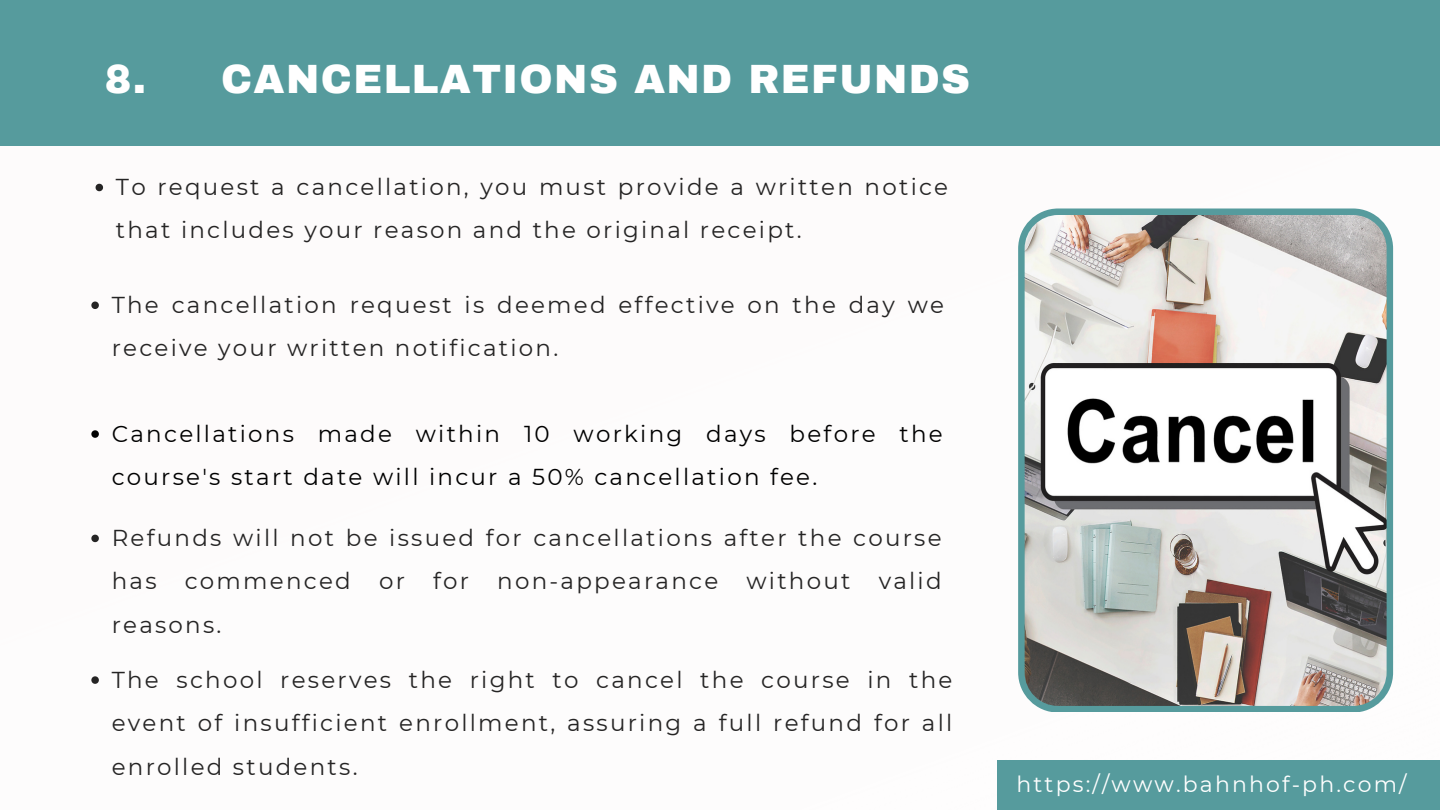
<style>
.page{position:relative;width:1440px;height:810px;background:#fff}
.page>*{position:absolute;margin:0;border:0;box-sizing:border-box;transform-origin:0 0}
.t1{font:900 40px "Archivo";letter-spacing:.035em;color:#fff}
.t2{font:23px/43.5px "Montserrat";letter-spacing:.1em;color:#252424}
.t3{font:23px/43.5px "Montserrat";letter-spacing:.1em;color:#000}
.t4{font:22px "Montserrat";letter-spacing:.1em;color:#fff}
</style>
<div class="page">
<div style="left:0;top:0;width:1440px;height:146px;background:#569b9d"></div>
<svg style="left:91px;top:302px;width:8px;height:7px"></svg>
<svg style="left:96px;top:184px;width:7px;height:7px"></svg>
<svg style="left:91px;top:430px;width:8px;height:8px"></svg>
<svg style="left:91px;top:535px;width:8px;height:7px"></svg>
<svg style="left:91px;top:676px;width:8px;height:8px"></svg>
<svg style="left:1018px;top:208px;width:375px;height:504px"></svg>
<div style="left:997px;top:760px;width:443px;height:50px;background:#569b9d"></div>
<h1 class="t1" style="left:105px;top:58px;width:867px">8. CANCELLATIONS AND REFUNDS</h1>
<p class="t2" style="left:116px;top:165px;width:834px">To request a cancellation, you must provide a written notice that includes your reason and the original receipt.</p>
<p class="t2" style="left:112px;top:283px;width:834px">The cancellation request is deemed effective on the day we receive your written notification.</p>
<p class="t3" style="left:112px;top:412px;width:833px">Cancellations made within 10 working days before the course's start date will incur a 50% cancellation fee.</p>
<p class="t2" style="left:112px;top:516px;width:831px;text-align:justify">Refunds will not be issued for cancellations after the course has commenced or for non-appearance without valid reasons.</p>
<p class="t2" style="left:112px;top:658px;width:842px;text-align:justify">The school reserves the right to cancel the course in the event of insufficient enrollment, assuring a full refund for all enrolled students.</p>
<p class="t4" style="left:1016px;top:770px;width:392px">https://www.bahnhof-ph.com/</p>
</div>
